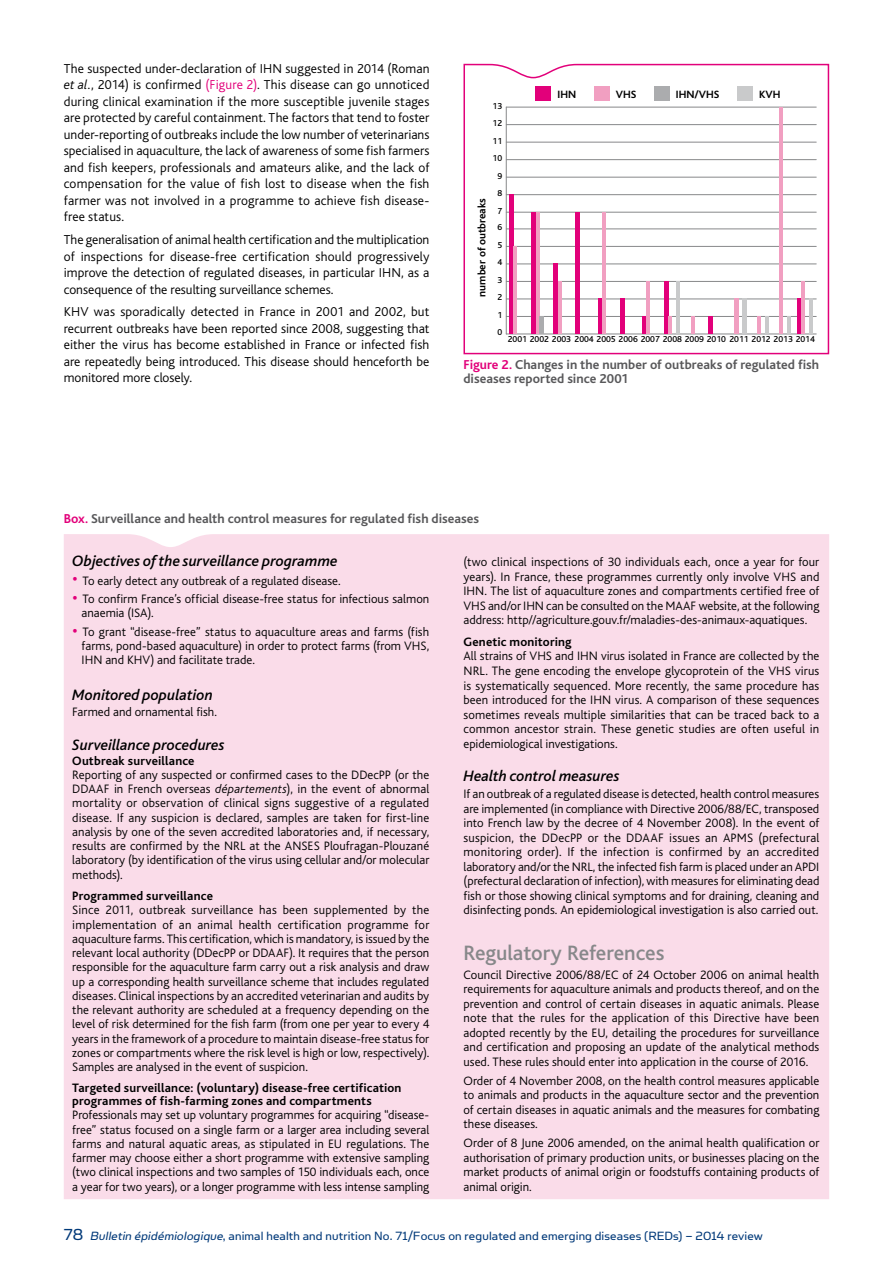
<style>
.page{position:relative;width:893px;height:1263px;background:#fff}
.page>*{position:absolute;margin:0;border:0;box-sizing:border-box;transform-origin:0 0}
.t1{font:500 21.75px "Bliss";letter-spacing:-.005em;color:#87888a}
.t2{font:italic 500 15.75px "Bliss";color:#000}
.t3{font:300 13.5px/16.5px "Bliss";letter-spacing:.005em;color:#000;text-align:justify}
.t4{font:700 13.5px/13.5px "Bliss";color:#58585a}
.t5{font:13.5px "Simian Text Orangutan";letter-spacing:.01em;color:#003979}
.t6{font:300 12.75px/14.5px "Bliss";color:#000;text-align:justify}
.t7{font:700 12.75px/12.8px "Bliss";letter-spacing:.015em;color:#000}
.t8{font:700 11.1px "Bliss";color:#000}
.t9{font:500 9px "Bliss";color:#000}
.s1{font-style:italic}
.s2{color:#e2007a}
.s3{font-size:19.5px;color:#e2007a}
.s4{font-size:18px}
</style>
<div class="page">
<div style="left:64px;top:534px;width:765px;height:665px;background:#fadce9"></div>
<svg style="left:463px;top:63px;width:367px;height:292px"></svg>
<p class="t3" style="left:64px;top:60px;width:367px">The suspected under-declaration of IHN suggested in 2014 (Roman <span class="s1">et al.</span>, 2014) is confirmed <span class="s2">(Figure 2)</span>. This disease can go unnoticed during clinical examination if the more susceptible juvenile stages are protected by careful containment. The factors that tend to foster under-reporting of outbreaks include the low number of veterinarians specialised in aquaculture, the lack of awareness of some fish farmers and fish keepers, professionals and amateurs alike, and the lack of compensation for the value of fish lost to disease when the fish farmer was not involved in a programme to achieve fish disease&shy;free status.</p>
<p class="t3" style="left:64px;top:232px;width:367px">The generalisation of animal health certification and the multiplication of inspections for disease-free certification should progressively improve the detection of regulated diseases, in particular IHN, as a consequence of the resulting surveillance schemes.</p>
<p class="t3" style="left:64px;top:304px;width:367px">KHV was sporadically detected in France in 2001 and 2002, but recurrent outbreaks have been reported since 2008, suggesting that either the virus has become established in France or infected fish are repeatedly being introduced. This disease should henceforth be monitored more closely.</p>
<p class="t8" style="left:476px;top:297px;width:100px;rotate:-90deg">number of outbreaks</p>
<p class="t9" style="left:493px;top:101px;width:11px">13</p>
<p class="t9" style="left:493px;top:118px;width:11px">12</p>
<p class="t9" style="left:493px;top:136px;width:11px">11</p>
<p class="t9" style="left:493px;top:153px;width:11px">10</p>
<p class="t9" style="left:497px;top:171px;width:6px">9</p>
<p class="t9" style="left:497px;top:188px;width:6px">8</p>
<p class="t9" style="left:497px;top:206px;width:6px">7</p>
<p class="t9" style="left:497px;top:223px;width:6px">6</p>
<p class="t9" style="left:497px;top:240px;width:6px">5</p>
<p class="t9" style="left:497px;top:258px;width:6px">4</p>
<p class="t9" style="left:497px;top:275px;width:6px">3</p>
<p class="t9" style="left:497px;top:293px;width:6px">2</p>
<p class="t9" style="left:497px;top:310px;width:6px">1</p>
<p class="t8" style="left:558px;top:88px;width:20px">IHN</p>
<p class="t8" style="left:616px;top:88px;width:22px">VHS</p>
<p class="t8" style="left:676px;top:88px;width:45px">IHN/VHS</p>
<p class="t8" style="left:759px;top:88px;width:23px">KVH</p>
<p class="t9" style="left:497px;top:328px;width:6px">0</p>
<p class="t9" style="left:508px;top:335px;width:309px">2001 2002 2003 2004 2005 2006 2007 2008 2009 2010 2011 2012 2013 2014</p>
<p class="t4" style="left:463px;top:358px;width:357px"><span class="s2">Figure 2.</span> Changes in the number of outbreaks of regulated fish diseases reported since 2001</p>
<p class="t4" style="left:64px;top:512px;width:417px"><span class="s2">Box.</span> Surveillance and health control measures for regulated fish diseases</p>
<p class="t2" style="left:72px;top:553px;width:267px">Objectives of the surveillance programme</p>
<p class="t6" style="left:72px;top:573px;width:270px"><span class="s3">•</span> To early detect any outbreak of a regulated disease.</p>
<p class="t6" style="left:82px;top:592px;width:349px;text-indent:-9px"><span class="s3">•</span> To confirm France’s official disease-free status for infectious salmon anaemia (ISA).</p>
<p class="t6" style="left:82px;top:625px;width:349px;text-indent:-9px"><span class="s3">•</span> To grant “disease-free” status to aquaculture areas and farms (fish farms, pond-based aquaculture) in order to protect farms (from VHS, IHN and KHV) and facilitate trade.</p>
<p class="t2" style="left:72px;top:687px;width:142px">Monitored population</p>
<p class="t6" style="left:72px;top:705px;width:146px">Farmed and ornamental fish.</p>
<p class="t2" style="left:72px;top:736px;width:154px">Surveillance procedures</p>
<p class="t7" style="left:72px;top:754px;width:124px">Outbreak surveillance</p>
<p class="t6" style="left:72px;top:768px;width:359px">Reporting of any suspected or confirmed cases to the DDecPP (or the DDAAF in French overseas <span class="s1">départements</span>), in the event of abnormal mortality or observation of clinical signs suggestive of a regulated disease. If any suspicion is declared, samples are taken for first-line analysis by one of the seven accredited laboratories and, if necessary, results are confirmed by the NRL at the ANSES Ploufragan-Plouzané laboratory (by identification of the virus using cellular and/or molecular methods).</p>
<p class="t7" style="left:72px;top:890px;width:142px">Programmed surveillance</p>
<p class="t6" style="left:72px;top:903px;width:359px">Since 2011, outbreak surveillance has been supplemented by the implementation of an animal health certification programme for aquaculture farms. This certification, which is mandatory, is issued by the relevant local authority (DDecPP or DDAAF). It requires that the person responsible for the aquaculture farm carry out a risk analysis and draw up a corresponding health surveillance scheme that includes regulated diseases. Clinical inspections by an accredited veterinarian and audits by the relevant authority are scheduled at a frequency depending on the level of risk determined for the fish farm (from one per year to every 4 years in the framework of a procedure to maintain disease-free status for zones or compartments where the risk level is high or low, respectively).<br>Samples are analysed in the event of suspicion.</p>
<p class="t7" style="left:72px;top:1082px;width:331px">Targeted surveillance: (voluntary) disease-free certification programmes of fish-farming zones and compartments</p>
<p class="t6" style="left:72px;top:1108px;width:359px">Professionals may set up voluntary programmes for acquiring “disease&shy;free” status focused on a single farm or a larger area including several farms and natural aquatic areas, as stipulated in EU regulations. The farmer may choose either a short programme with extensive sampling (two clinical inspections and two samples of 150 individuals each, once a year for two years), or a longer programme with less intense sampling</p>
<p class="t6" style="left:463px;top:555px;width:357px">(two clinical inspections of 30 individuals each, once a year for four years). In France, these programmes currently only involve VHS and IHN. The list of aquaculture zones and compartments certified free of VHS and/or IHN can be consulted on the MAAF website, at the following address: http//agriculture.gouv.fr/maladies-des-animaux-aquatiques.</p>
<p class="t7" style="left:463px;top:636px;width:110px">Genetic monitoring</p>
<p class="t6" style="left:463px;top:649px;width:357px">All strains of VHS and IHN virus isolated in France are collected by the NRL. The gene encoding the envelope glycoprotein of the VHS virus is systematically sequenced. More recently, the same procedure has been introduced for the IHN virus. A comparison of these sequences sometimes reveals multiple similarities that can be traced back to a common ancestor strain. These genetic studies are often useful in epidemiological investigations.</p>
<p class="t2" style="left:463px;top:768px;width:158px">Health control measures</p>
<p class="t6" style="left:463px;top:787px;width:357px">If an outbreak of a regulated disease is detected, health control measures are implemented (in compliance with Directive 2006/88/EC, transposed into French law by the decree of 4 November 2008). In the event of suspicion, the DDecPP or the DDAAF issues an APMS (prefectural monitoring order). If the infection is confirmed by an accredited laboratory and/or the NRL, the infected fish farm is placed under an APDI (prefectural declaration of infection), with measures for eliminating dead fish or those showing clinical symptoms and for draining, cleaning and disinfecting ponds. An epidemiological investigation is also carried out.</p>
<h1 class="t1" style="left:463px;top:941px;width:202px">Regulatory References</h1>
<p class="t6" style="left:463px;top:967px;width:357px">Council Directive 2006/88/EC of 24 October 2006 on animal health requirements for aquaculture animals and products thereof, and on the prevention and control of certain diseases in aquatic animals. Please note that the rules for the application of this Directive have been adopted recently by the EU, detailing the procedures for surveillance and certification and proposing an update of the analytical methods used. These rules should enter into application in the course of 2016.</p>
<p class="t6" style="left:463px;top:1073px;width:357px">Order of 4 November 2008, on the health control measures applicable to animals and products in the aquaculture sector and the prevention of certain diseases in aquatic animals and the measures for combating these diseases.</p>
<p class="t6" style="left:463px;top:1136px;width:357px">Order of 8 June 2006 amended, on the animal health qualification or authorisation of primary production units, or businesses placing on the market products of animal origin or foodstuffs containing products of animal origin.</p>
<p class="t5" style="left:64px;top:1228px;width:701px"><span class="s4">78</span> <span class="s1">Bulletin épidémiologique</span>, animal health and nutrition No. 71/Focus on regulated and emerging diseases (REDs) – 2014 review</p>
</div>
